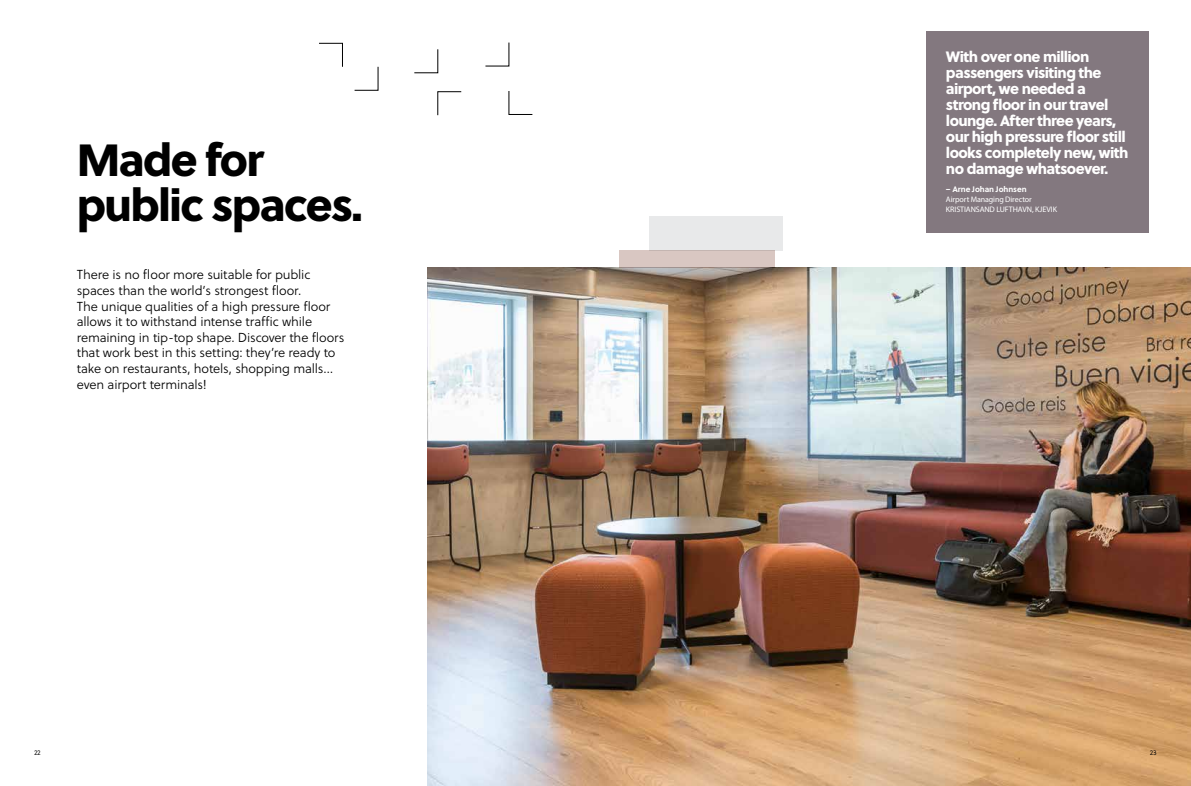
<style>
.page{position:relative;width:1191px;height:786px;background:#fff}
.page>*{position:absolute;margin:0;border:0;box-sizing:border-box;transform-origin:0 0}
.t1{font:45px/45px "Soleil Xb";letter-spacing:-.04em;color:#000}
.t2{font:15px/16px "Soleil Xb";letter-spacing:-.04em;color:#fff}
.t3{font:13px/15.6px "Soleil Lt";letter-spacing:-.01em;color:#000}
.t4{font:8px/10px "Myriad Pro";letter-spacing:-.01em;color:#fff}
.t5{font:700 8px "Soleil";letter-spacing:-.005em;color:#fff}
.t6{font:8px "Soleil Lt";color:#000}
</style>
<div class="page">
<img style="left:427px;top:267px;width:764px;height:518px">
<svg style="left:319px;top:42px;width:214px;height:74px"></svg>
<div style="left:619px;top:250px;width:155px;height:17px;background:#d9c7c2"></div>
<div style="left:650px;top:216px;width:133px;height:34px;background:#e8e9ea"></div>
<div style="left:926px;top:31px;width:222px;height:201px;background:#83787f"></div>
<h1 class="t1" style="left:77px;top:134px;width:287px">Made for public spaces.</h1>
<p class="t3" style="left:77px;top:267px;width:269px">There is no floor more suitable for public spaces than the world’s strongest floor.<br>The unique qualities of a high pressure floor allows it to withstand intense traffic while remaining in tip-top shape. Discover the floors that work best in this setting: they’re ready to take on restaurants, hotels, shopping malls… even airport terminals!</p>
<p class="t2" style="left:946px;top:48px;width:184px">With over one million passengers visiting the airport, we needed a strong floor in our travel lounge. After three years, our high pressure floor still looks completely new, with no damage whatsoever.</p>
<p class="t5" style="left:946px;top:183px;width:82px">– Arne Johan Johnsen</p>
<p class="t4" style="left:946px;top:194px;width:113px">Airport Managing Director<br>KRISTIANSAND LUFTHAVN, KJEVIK</p>
<p class="t6" style="left:34px;top:746px;width:8px">22</p>
<p class="t6" style="left:1149px;top:746px;width:8px">23</p>
</div>
